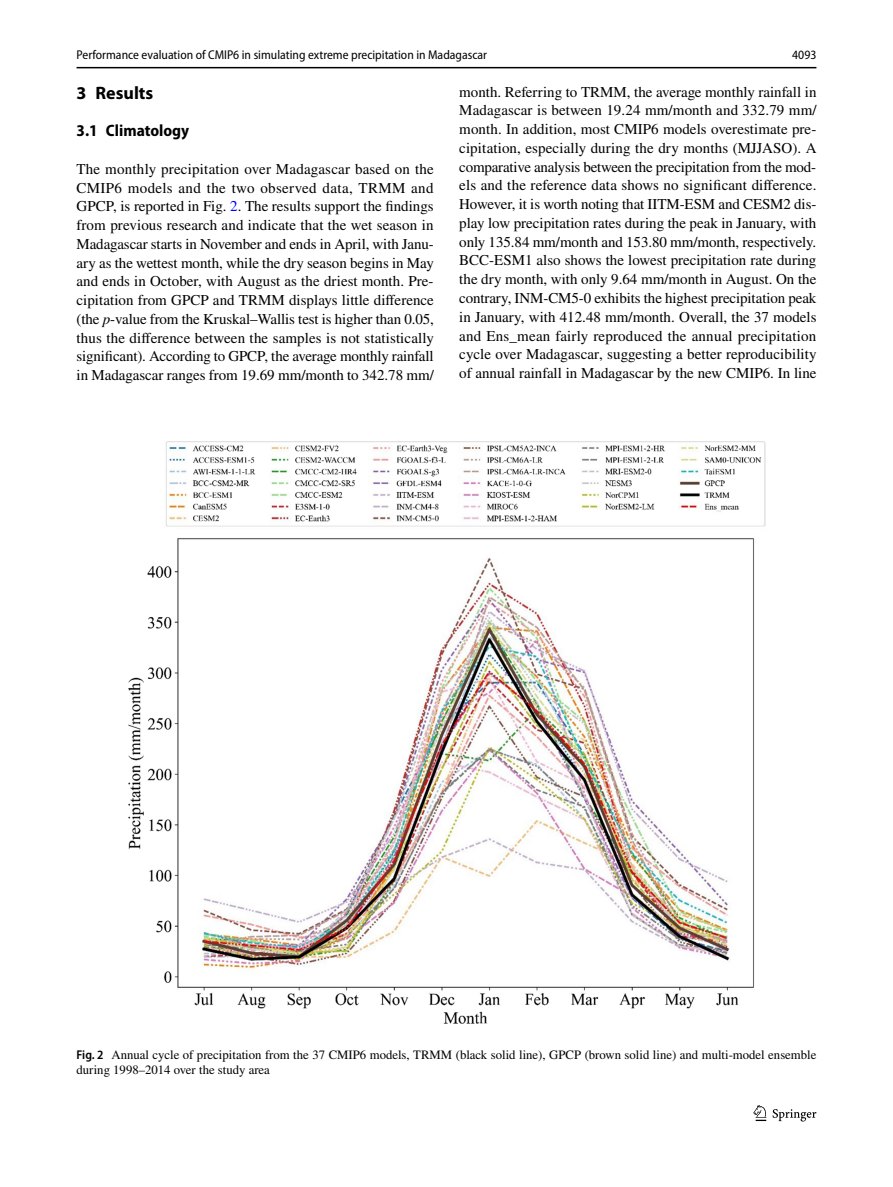
<style>
.page{position:relative;width:893px;height:1187px;background:#fff}
.page>*{position:absolute;margin:0;border:0;box-sizing:border-box;transform-origin:0 0}
.t1{font:700 18px "Myriad Pro";color:#000}
.t2{font:700 semi-condensed 16.5px "Myriad Pro";color:#000}
.t3{font:15px/18.8px "STIX";color:#000;text-align:justify}
.t4{font:12.75px/15px "STIX";color:#000}
.t5{font:semi-condensed 12.75px "Myriad Pro";color:#000}
.s1{color:#00f}
.s2{font-style:italic}
.s3{font-family:"Myriad Pro";font-weight:600;font-stretch:semi-condensed}
</style>
<div class="page">
<hr style="left:77px;top:67px;width:739px;height:1px;background:#000">
<svg style="left:753px;top:1105px;width:13px;height:15px"></svg>
<svg style="left:773px;top:1109px;width:43px;height:12px"></svg>
<img style="left:128px;top:441px;width:637px;height:582px">
<p class="t5" style="left:77px;top:48px;width:412px">Performance evaluation of CMIP6 in simulating extreme precipitation in Madagascar</p>
<p class="t5" style="left:792px;top:48px;width:26px">4093</p>
<p class="t1" style="left:77px;top:81px;width:78px">3 Results</p>
<p class="t2" style="left:77px;top:122px;width:114px">3.1 Climatology</p>
<p class="t3" style="left:77px;top:160px;width:359px">The monthly precipitation over Madagascar based on the CMIP6 models and the two observed data, TRMM and GPCP, is reported in Fig. <span class="s1">2</span>. The results support the findings from previous research and indicate that the wet season in Madagascar starts in November and ends in April, with Janu&shy;ary as the wettest month, while the dry season begins in May and ends in October, with August as the driest month. Pre&shy;cipitation from GPCP and TRMM displays little difference (the <span class="s2">p</span>-value from the Kruskal–Wallis test is higher than 0.05, thus the difference between the samples is not statistically significant). According to GPCP, the average monthly rainfall in Madagascar ranges from 19.69 mm/month to 342.78 mm/</p>
<p class="t3" style="left:459px;top:83px;width:359px">month. Referring to TRMM, the average monthly rainfall in Madagascar is between 19.24 mm/month and 332.79 mm/ month. In addition, most CMIP6 models overestimate pre&shy;cipitation, especially during the dry months (MJJASO). A comparative analysis between the precipitation from the mod&shy;els and the reference data shows no significant difference.<br>However, it is worth noting that IITM-ESM and CESM2 dis&shy;play low precipitation rates during the peak in January, with only 135.84 mm/month and 153.80 mm/month, respectively.<br>BCC-ESM1 also shows the lowest precipitation rate during the dry month, with only 9.64 mm/month in August. On the contrary, INM-CM5-0 exhibits the highest precipitation peak in January, with 412.48 mm/month. Overall, the 37 models and Ens_mean fairly reproduced the annual precipitation cycle over Madagascar, suggesting a better reproducibility of annual rainfall in Madagascar by the new CMIP6. In line</p>
<p class="t4" style="left:77px;top:1047px;width:741px"><span class="s3">Fig. 2</span> Annual cycle of precipitation from the 37 CMIP6 models, TRMM (black solid line), GPCP (brown solid line) and multi-model ensemble during 1998–2014 over the study area</p>
</div>
